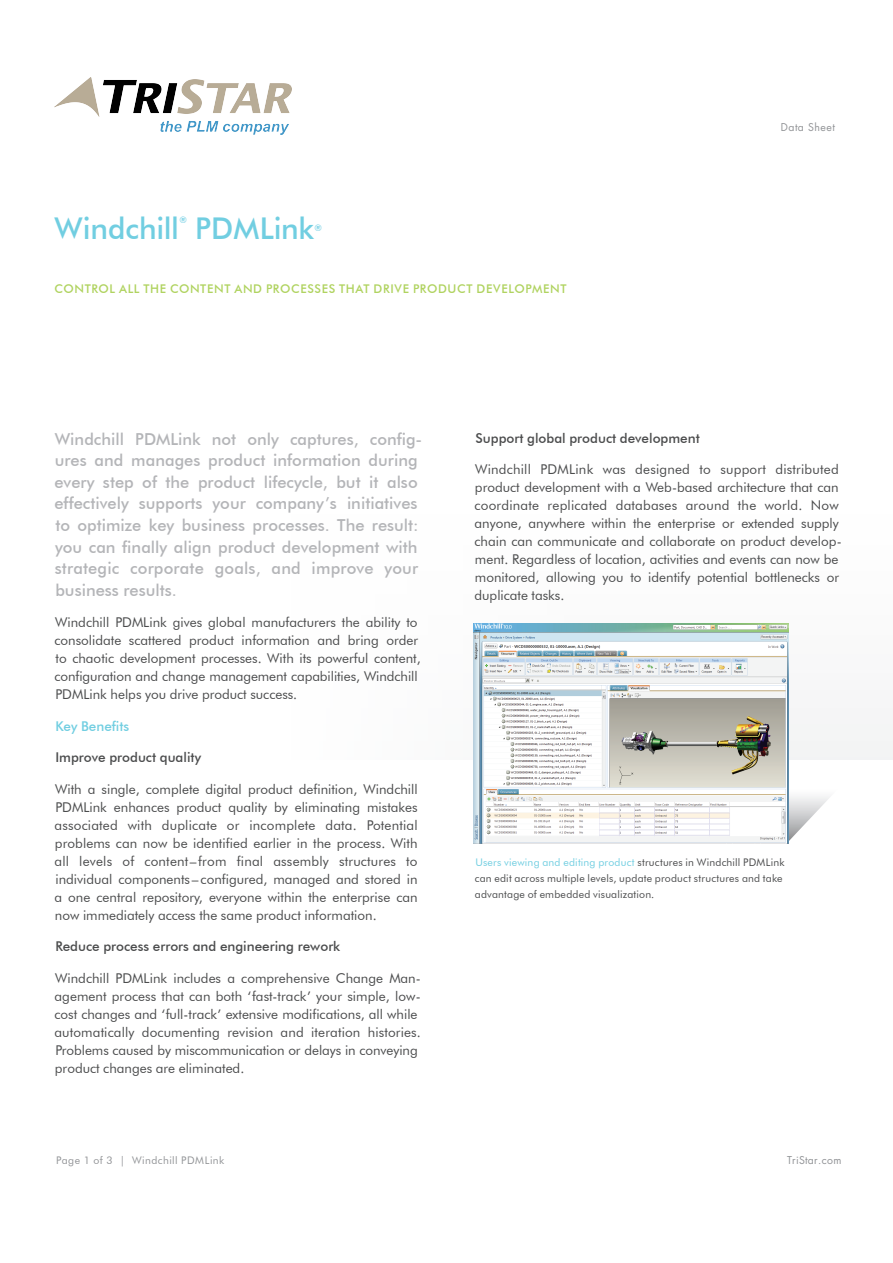
<style>
.page{position:relative;width:893px;height:1263px;background:#fff}
.page>*{position:absolute;margin:0;border:0;box-sizing:border-box;transform-origin:0 0}
.t1{font:500 30px "Futura BT";letter-spacing:-.005em;color:#71cee1}
.t2{font:500 16.5px/21.6px "Futura BT";color:#b4b5b8}
.t3{font:13.5px/18px "Futura BT";color:#4b4c4d}
.t4{font:500 13.5px "Futura BT";color:#4b4c4d}
.t5{font:500 13.5px "Futura BT";color:#71cee1}
.t6{font:500 12px "Futura BT";letter-spacing:.05em;color:#b0d360}
.t7{font:10.5px/15.8px "Futura BT";letter-spacing:.02em;color:#4b4c4d}
.t8{font:10.5px "Futura BT";letter-spacing:.045em;color:#919396}
.t9{font:10.5px "Futura";letter-spacing:.02em;color:#919396}
.t10{font:10.5px "Futura";letter-spacing:.045em;color:#919396}
.t11{font:500 9px "Futura BT";color:#6dcde3}
.s1{color:#71cee1}
</style>
<div class="page">
<svg style="left:788px;top:788px;width:42px;height:55px"></svg>
<img style="left:473px;top:623px;width:315px;height:220px">
<img style="left:54px;top:77px;width:237px;height:58px">
<h1 class="t1" style="left:54px;top:210px;width:126px">Windchill</h1>
<p class="t11" style="left:180px;top:214px;width:9px">®</p>
<h1 class="t1" style="left:195px;top:210px;width:120px">PDMLink</h1>
<p class="t11" style="left:315px;top:223px;width:9px">®</p>
<p class="t6" style="left:54px;top:281px;width:514px">CONTROL ALL THE CONTENT AND PROCESSES THAT DRIVE PRODUCT DEVELOPMENT</p>
<p class="t10" style="left:781px;top:120px;width:56px">Data Sheet</p>
<p class="t2" style="left:54px;top:428px;width:369px">Windchill PDMLink not only captures, config&shy;ures and manages product information during every step of the product lifecycle, but it also effectively supports your company’s initiatives to optimize key business processes. The result: you can finally align product development with strategic corporate goals, and improve your business results.</p>
<p class="t3" style="left:55px;top:613px;width:368px">Windchill PDMLink gives global manufacturers the ability to consolidate scattered product information and bring order to chaotic development processes. With its powerful content, configuration and change management capabilities, Windchill PDMLink helps you drive product success.</p>
<p class="t5" style="left:55px;top:718px;width:75px">Key Benefits</p>
<p class="t4" style="left:55px;top:749px;width:147px">Improve product quality</p>
<p class="t3" style="left:54px;top:780px;width:365px;text-align:justify">With a single, complete digital product definition, Windchill PDMLink enhances product quality by eliminating mistakes associated with duplicate or incomplete data. Potential problems can now be identified earlier in the process. With all levels of content–from final assembly structures to individual components–configured, managed and stored in a one central repository, everyone within the enterprise can now immediately access the same product information.</p>
<p class="t4" style="left:55px;top:938px;width:286px">Reduce process errors and engineering rework</p>
<p class="t3" style="left:54px;top:969px;width:368px">Windchill PDMLink includes a comprehensive Change Man&shy;agement process that can both ‘fast-track’ your simple, low&shy;cost changes and ‘full-track’ extensive modifications, all while automatically documenting revision and iteration histories.<br>Problems caused by miscommunication or delays in conveying product changes are eliminated.</p>
<p class="t4" style="left:475px;top:430px;width:226px">Support global product development</p>
<p class="t3" style="left:474px;top:460px;width:369px">Windchill PDMLink was designed to support distributed product development with a Web-based architecture that can coordinate replicated databases around the world. Now anyone, anywhere within the enterprise or extended supply chain can communicate and collaborate on product develop&shy;ment. Regardless of location, activities and events can now be monitored, allowing you to identify potential bottlenecks or duplicate tasks.</p>
<p class="t7" style="left:475px;top:854px;width:311px"><span class="s1">Users viewing and editing product</span> structures in Windchill PDMLink can edit across multiple levels, update product structures and take advantage of embedded visualization.</p>
<p class="t8" style="left:56px;top:1154px;width:170px">Page 1 of 3 | Windchill PDMLink</p>
<p class="t9" style="left:787px;top:1153px;width:56px">TriStar.com</p>
</div>
